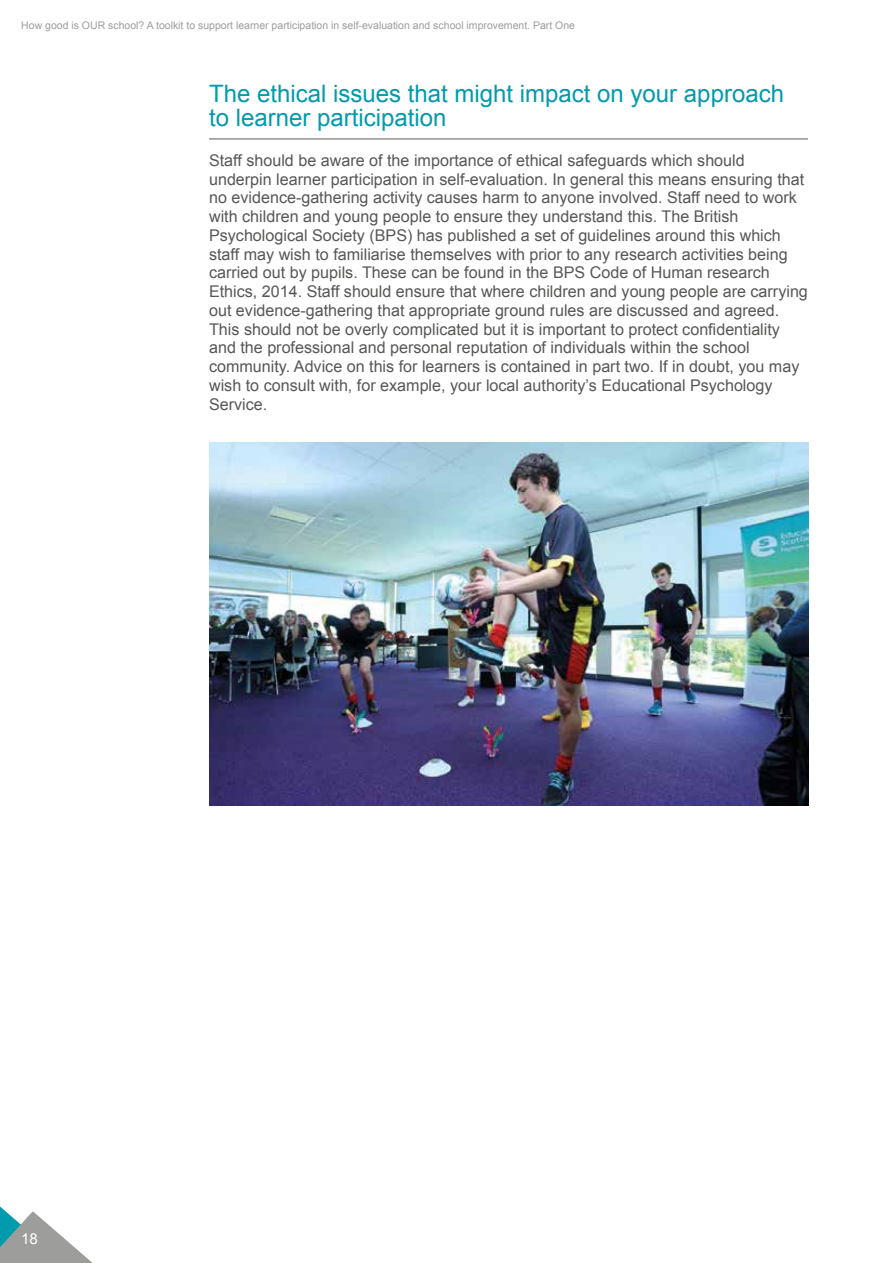
<style>
.page{position:relative;width:893px;height:1263px;background:#fff}
.page>*{position:absolute;margin:0;border:0;box-sizing:border-box;transform-origin:0 0}
.t1{font:24px/24px "Arial";color:#009bac}
.t2{font:16.2px/18.8px "Arial";color:#575756}
.t3{font:15px "Arial";color:#fff}
.t4{font:10.5px "Arial";color:#9d9d9c}
</style>
<div class="page">
<svg style="left:0;top:1206px;width:93px;height:57px"></svg>
<hr style="left:209px;top:139px;width:599px;height:1px;background:#575756">
<img style="left:210px;top:442px;width:599px;height:363px">
<p class="t4" style="left:21px;top:18px;width:555px">How good is OUR school? A toolkit to support learner participation in self-evaluation and school improvement. Part One</p>
<h1 class="t1" style="left:209px;top:82px;width:576px">The ethical issues that might impact on your approach to learner participation</h1>
<p class="t2" style="left:209px;top:151px;width:600px">Staff should be aware of the importance of ethical safeguards which should underpin learner participation in self-evaluation. In general this means ensuring that no evidence-gathering activity causes harm to anyone involved. Staff need to work with children and young people to ensure they understand this. The British Psychological Society (BPS) has published a set of guidelines around this which staff may wish to familiarise themselves with prior to any research activities being carried out by pupils. These can be found in the BPS Code of Human research Ethics, 2014. Staff should ensure that where children and young people are carrying out evidence-gathering that appropriate ground rules are discussed and agreed.<br>This should not be overly complicated but it is important to protect confidentiality and the professional and personal reputation of individuals within the school community. Advice on this for learners is contained in part two. If in doubt, you may wish to consult with, for example, your local authority’s Educational Psychology Service.</p>
<p class="t3" style="left:21px;top:1229px;width:18px">18</p>
</div>
